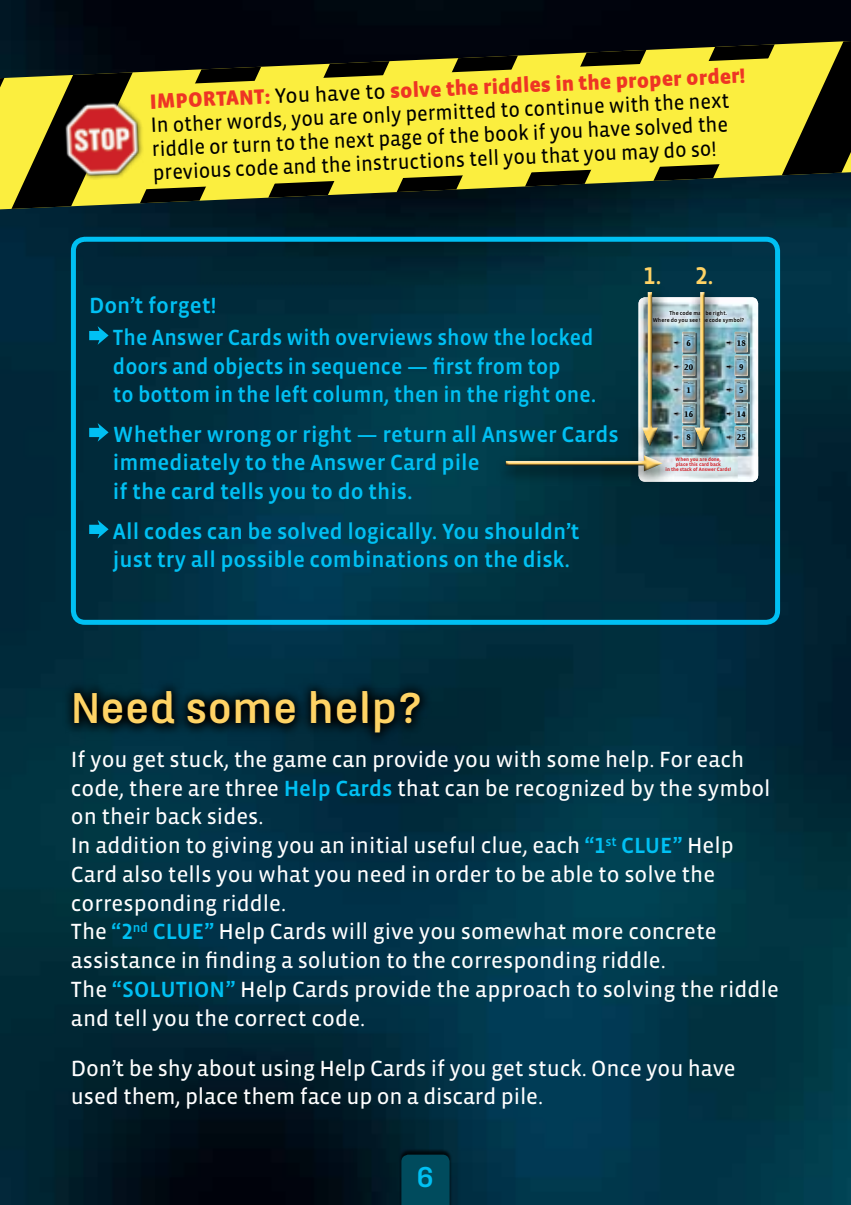
<style>
.page{position:relative;width:851px;height:1205px;background:#fff}
.page>*{position:absolute;margin:0;border:0;box-sizing:border-box;transform-origin:0 0}
.t1{font:700 45px "Marianina X Wd FY";color:#ffd365}
.t2{font:700 30px "Marianina X Wd FY";color:#00c0f3}
.t3{font:500 24.75px "Vista Sans OT";color:#ffd365}
.t4{font:22.5px/28.8px "Vista Sans OT";color:#fff}
.t5{font:500 22.5px/28.8px "Vista Sans OT";color:#00c0f3}
.t6{font:500 22.5px/28.8px "Vista Sans OT";color:#00c0f3;scale:.95 1}
.t7{font:21.25px/23.8px "Vista Sans OT";color:#000;text-align:justify;scale:.95 1}
.t8{font:900 21.25px "Vista Sans OT";color:#ee3524}
.t9{font:700 8px "Clear Gothic Antique";color:#000}
.t10{font:500 5.75px/6.5px "Vista Sans OT";letter-spacing:.01em;color:#000;text-align:center}
.t11{font:700 5px/5.5px "Vista Sans OT";color:#d2232a;text-align:center}
.s1{font-weight:400;color:#000}
.s2{font-weight:500;color:#00c0f3}
</style>
<div class="page">
<img style="left:0;top:0;width:850px;height:1205px">
<div style="left:399px;top:1149px;width:53px;height:56px;background:#000;opacity:.75"></div>
<div style="left:401px;top:1154px;width:48px;height:51px;background:#004b5d"></div>
<svg style="left:0;top:41px;width:850px;height:168px;background:#3a401d"></svg>
<svg style="left:141px;top:57px;width:668px;height:132px;background:#d9ce37"></svg>
<div style="left:61px;top:97px;width:83px;height:83px;background:#000;opacity:.74"></div>
<img style="left:63px;top:98px;width:79px;height:82px">
<img style="left:673px;top:297px;width:85px;height:185px">
<div style="left:734px;top:456px;width:19px;height:16px;background:#d2e5e7"></div>
<div style="left:650px;top:308px;width:96px;height:18px;background:#fff;opacity:.57"></div>
<svg style="left:725px;top:336px;width:8px;height:13px"></svg>
<svg style="left:725px;top:360px;width:8px;height:12px"></svg>
<svg style="left:725px;top:384px;width:8px;height:12px"></svg>
<svg style="left:725px;top:407px;width:8px;height:12px"></svg>
<svg style="left:725px;top:431px;width:8px;height:12px"></svg>
<svg style="left:673px;top:336px;width:7px;height:13px"></svg>
<svg style="left:673px;top:360px;width:7px;height:12px"></svg>
<svg style="left:673px;top:384px;width:7px;height:12px"></svg>
<svg style="left:673px;top:407px;width:7px;height:12px"></svg>
<svg style="left:673px;top:431px;width:7px;height:12px"></svg>
<div style="left:735px;top:333px;width:14px;height:21px;background:#000;opacity:.55"></div>
<img style="left:734px;top:332px;width:14px;height:20px">
<div style="left:733px;top:336px;width:16px;height:13px;background:#c3e7ed;opacity:.55"></div>
<div style="left:735px;top:356px;width:14px;height:22px;background:#000;opacity:.55"></div>
<img style="left:734px;top:355px;width:14px;height:21px">
<div style="left:735px;top:360px;width:11px;height:13px;background:#c3e7ed;opacity:.55"></div>
<div style="left:735px;top:380px;width:14px;height:21px;background:#41575c"></div>
<img style="left:734px;top:379px;width:14px;height:21px">
<div style="left:735px;top:384px;width:11px;height:13px;background:#c3e7ed;opacity:.55"></div>
<div style="left:735px;top:403px;width:14px;height:22px;background:#000;opacity:.55"></div>
<img style="left:734px;top:402px;width:14px;height:21px">
<div style="left:733px;top:407px;width:15px;height:13px;background:#c3e7ed;opacity:.55"></div>
<div style="left:735px;top:427px;width:14px;height:22px;background:#000;opacity:.55"></div>
<img style="left:734px;top:426px;width:14px;height:21px">
<div style="left:733px;top:431px;width:16px;height:13px;background:#c3e7ed;opacity:.55"></div>
<div style="left:682px;top:333px;width:15px;height:21px;background:#8d9391"></div>
<img style="left:681px;top:332px;width:3px;height:20px">
<div style="left:683px;top:336px;width:11px;height:13px;background:#c3e7ed;opacity:.55"></div>
<div style="left:682px;top:356px;width:15px;height:22px;background:#5e6d6e"></div>
<img style="left:681px;top:355px;width:3px;height:21px">
<div style="left:680px;top:360px;width:16px;height:13px;background:#c3e7ed;opacity:.55"></div>
<div style="left:682px;top:380px;width:15px;height:21px;background:#000;opacity:.55"></div>
<img style="left:681px;top:379px;width:3px;height:21px">
<div style="left:683px;top:384px;width:11px;height:13px;background:#c3e7ed;opacity:.55"></div>
<div style="left:682px;top:403px;width:15px;height:22px;background:#728486"></div>
<img style="left:681px;top:402px;width:3px;height:21px">
<div style="left:681px;top:407px;width:15px;height:13px;background:#c3e7ed;opacity:.55"></div>
<div style="left:682px;top:427px;width:15px;height:22px;background:#2c5058"></div>
<img style="left:681px;top:426px;width:3px;height:21px">
<div style="left:683px;top:431px;width:11px;height:13px;background:#c3e7ed;opacity:.55"></div>
<img style="left:737px;top:456px;width:21px;height:26px">
<svg style="left:89px;top:326px;width:20px;height:19px"></svg>
<svg style="left:89px;top:423px;width:20px;height:19px"></svg>
<svg style="left:89px;top:520px;width:20px;height:18px"></svg>
<div style="left:71px;top:237px;width:709px;height:388px;border:5px solid #00c0f3;border-radius:12px"></div>
<div style="left:684px;top:285px;width:41px;height:180px;background:#000;opacity:.75"></div>
<div style="left:693px;top:291px;width:20px;height:157px;background:#000;opacity:.75"></div>
<div style="left:632px;top:285px;width:41px;height:180px;background:#000;opacity:.75"></div>
<div style="left:641px;top:291px;width:20px;height:157px;background:#000;opacity:.75"></div>
<div style="left:495px;top:449px;width:182px;height:42px;background:#000;opacity:.42"></div>
<div style="left:502px;top:452px;width:162px;height:13px;background:#fff;opacity:.75"></div>
<div style="left:502px;top:453px;width:162px;height:19px;background:#000;opacity:.75"></div>
<svg style="left:62px;top:678px;width:370px;height:67px;background:#001e29"></svg>
<p class="t8" style="left:149px;top:94px;width:597px;rotate:-3deg">IMPORTANT: <span class="s1">You have to</span> solve the riddles in the proper order!</p>
<p class="t7" style="left:150px;top:111px;width:610px;rotate:-2deg">In other words, you are only permitted to continue with the next riddle or turn to the next page of the book if you have solved the previous code and the instructions tell you that you may do so!</p>
<p class="t5" style="left:113px;top:289px;width:482px;line-height:32.2px;text-indent:-24px">Don’t forget!<br>The Answer Cards with overviews show the locked</p>
<p class="t6" style="left:113px;top:352px;width:510px">doors and objects in sequence — first from top<br>to bottom in the left column, then in the right one.</p>
<p class="t5" style="left:113px;top:420px;width:507px">Whether wrong or right — return all Answer Cards immediately to the Answer Card pile<br>if the card tells you to do this.</p>
<p class="t5" style="left:113px;top:517px;width:468px">All codes can be solved logically. You shouldn’t just try all possible combinations on the disk.</p>
<p class="t3" style="left:643px;top:263px;width:71px">1. 2.</p>
<p class="t10" style="left:652px;top:310px;width:93px">The code may be right.<br>Where do you see the code symbol?</p>
<p class="t9" style="left:736px;top:338px;width:10px">18</p>
<p class="t9" style="left:739px;top:362px;width:6px">9</p>
<p class="t9" style="left:739px;top:385px;width:6px">5</p>
<p class="t9" style="left:736px;top:409px;width:10px">14</p>
<p class="t9" style="left:736px;top:433px;width:11px">25</p>
<p class="t9" style="left:686px;top:338px;width:6px">6</p>
<p class="t9" style="left:684px;top:362px;width:10px">20</p>
<p class="t9" style="left:686px;top:385px;width:6px">1</p>
<p class="t9" style="left:684px;top:409px;width:10px">16</p>
<p class="t9" style="left:686px;top:433px;width:6px">8</p>
<p class="t11" style="left:665px;top:456px;width:67px">When you are done,<br>place this card back<br>in the stack of Answer Cards!</p>
<h1 class="t1" style="left:71px;top:684px;width:354px">Need some help?</h1>
<p class="t4" style="left:71px;top:745px;width:709px">If you get stuck, the game can provide you with some help. For each code, there are three <span class="s2">Help Cards</span> that can be recognized by the symbol on their back sides.<br>In addition to giving you an initial useful clue, each <span class="s2">“1</span><sup>st</sup> <span class="s2">CLUE”</span> Help Card also tells you what you need in order to be able to solve the corresponding riddle.<br>The <span class="s2">“2</span><sup>nd</sup> <span class="s2">CLUE”</span> Help Cards will give you somewhat more concrete assistance in finding a solution to the corresponding riddle.<br>The <span class="s2">“SOLUTION”</span> Help Cards provide the approach to solving the riddle and tell you the correct code.</p>
<p class="t4" style="left:71px;top:1054px;width:666px">Don’t be shy about using Help Cards if you get stuck. Once you have used them, place them face up on a discard pile.</p>
<h2 class="t2" style="left:416px;top:1161px;width:19px">6</h2>
</div>
